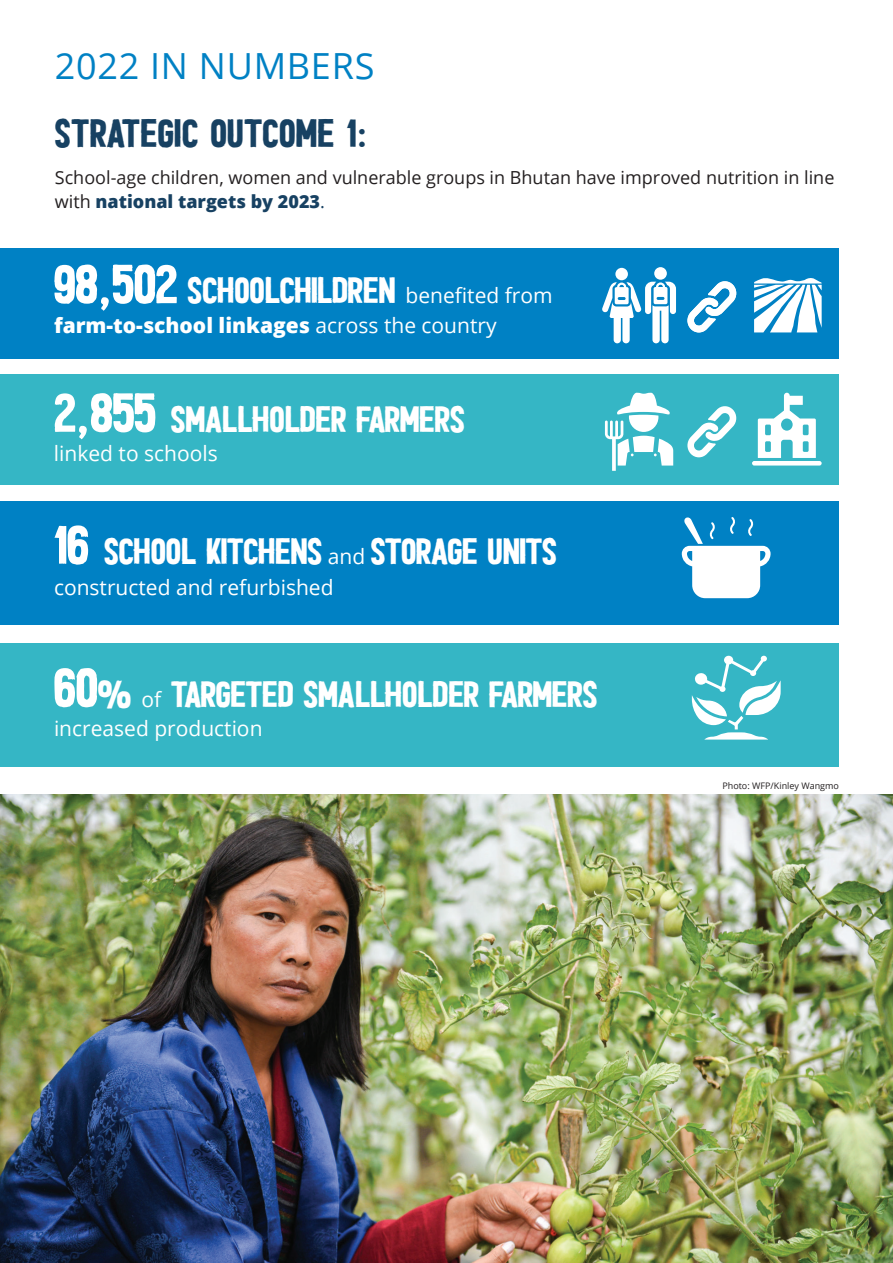
<style>
.page{position:relative;width:893px;height:1263px;background:#fff}
.page>*{position:absolute;margin:0;border:0;box-sizing:border-box;transform-origin:0 0}
.t1{font:54px "HALDEN SOLID";color:#fff}
.t2{font:39px "HALDEN SOLID";letter-spacing:.02em;color:#174162}
.t3{font:36px "HALDEN SOLID";color:#fff}
.t4{font:36px "Open Sans";letter-spacing:.02em;color:#0081c4}
.t5{font:21px "Open Sans";color:#fff}
.t6{font:800 21px "Open Sans";color:#fff}
.t7{font:18px/24px "Open Sans";color:#231f20}
.t8{font:9px "Open Sans";color:#231f20}
.s1{font-weight:800;color:#174162}
.s2{color:#174162}
.s3{font-weight:400}
.s4{font-size:36px}
</style>
<div class="page">
<div style="left:0;top:374px;width:839px;height:111px;background:#35b6c5"></div>
<div style="left:0;top:501px;width:839px;height:123px;background:#0081c4"></div>
<div style="left:0;top:643px;width:839px;height:124px;background:#35b6c5"></div>
<div style="left:0;top:248px;width:839px;height:110px;background:#0081c4"></div>
<div style="left:615px;top:268px;width:13px;height:12px;background:#fff;border-radius:50%"></div>
<div style="left:654px;top:267px;width:13px;height:13px;background:#fff;border-radius:50%"></div>
<svg style="left:602px;top:282px;width:74px;height:61px"></svg>
<svg style="left:754px;top:278px;width:68px;height:54px"></svg>
<svg style="left:687px;top:281px;width:50px;height:51px"></svg>
<svg style="left:687px;top:406px;width:50px;height:51px"></svg>
<svg style="left:605px;top:393px;width:68px;height:78px"></svg>
<hr style="left:752px;top:461px;width:70px;height:4px;background:#fff;border-radius:2px">
<svg style="left:758px;top:393px;width:58px;height:65px"></svg>
<svg style="left:682px;top:517px;width:89px;height:81px"></svg>
<svg style="left:692px;top:656px;width:89px;height:84px"></svg>
<img style="left:0;top:795px;width:893px;height:468px">
<h3 class="t4" style="left:55px;top:41px;width:321px">2022 In numbers</h3>
<h2 class="t2" style="left:55px;top:107px;width:314px">STRATEGIC OUTCOME 1:</h2>
<p class="t7" style="left:55px;top:165px;width:781px">School-age children, women and vulnerable groups in Bhutan have improved nutrition in line with <span class="s1">national targets by 2023</span><span class="s2">.</span></p>
<h1 class="t1" style="left:54px;top:248px;width:125px">98,502</h1>
<p class="t6" style="left:54px;top:309px;width:444px">farm-to-school linkages <span class="s3">across the country</span></p>
<h3 class="t3" style="left:188px;top:267px;width:209px">SCHOOLCHILDREN</h3>
<p class="t5" style="left:406px;top:281px;width:149px">benefited from</p>
<h1 class="t1" style="left:54px;top:377px;width:103px">2,855</h1>
<p class="t5" style="left:54px;top:439px;width:165px">linked to schools</p>
<h3 class="t3" style="left:171px;top:395px;width:296px">SMALLHOLDER FARMERS</h3>
<h1 class="t1" style="left:54px;top:509px;width:36px">16</h1>
<p class="t5" style="left:54px;top:573px;width:281px">constructed and refurbished</p>
<h3 class="t3" style="left:104px;top:527px;width:220px">SCHOOL KITCHENS</h3>
<h3 class="t3" style="left:371px;top:527px;width:188px">STORAGE UNITS</h3>
<p class="t5" style="left:328px;top:542px;width:39px">and</p>
<h1 class="t1" style="left:54px;top:652px;width:79px">60<span class="s4">%</span></h1>
<p class="t5" style="left:54px;top:714px;width:210px">increased production</p>
<h3 class="t3" style="left:171px;top:670px;width:428px">TARGETED SMALLHOLDER FARMERS</h3>
<p class="t5" style="left:142px;top:685px;width:21px">of</p>
<p class="t8" style="left:722px;top:779px;width:118px">Photo: WFP/Kinley Wangmo</p>
</div>
